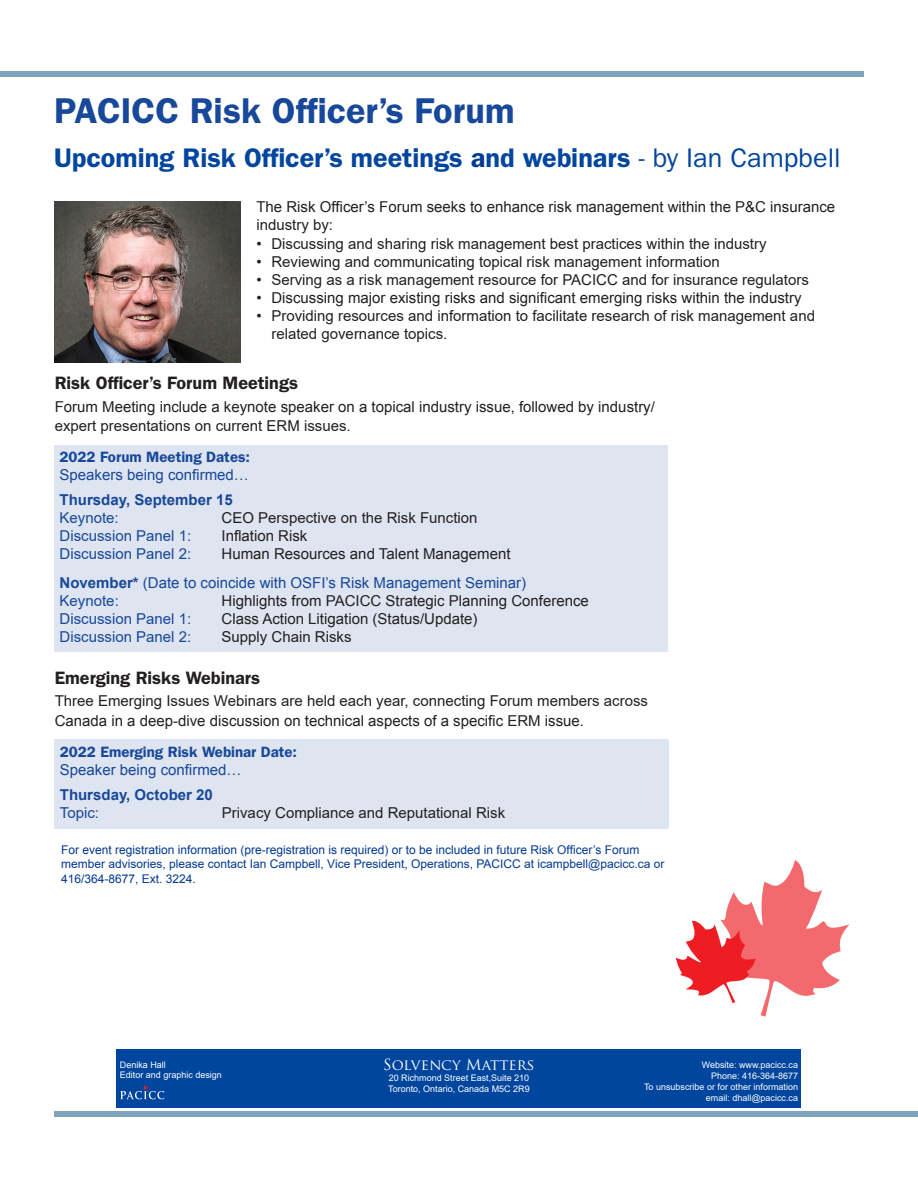
<style>
.page{position:relative;width:918px;height:1188px;background:#fff}
.page>*{position:absolute;margin:0;border:0;box-sizing:border-box;transform-origin:0 0}
.t1{font:600 36px "ITC Franklin Gothic Std";color:#17489a}
.t2{font:600 27px "ITC Franklin Gothic Std";color:#00459e}
.t3{font:600 18px "ITC Franklin Gothic Std";color:#231f20}
.t4{font:15px/18px "Arial";color:#231f20}
.t5{font:15px "Arial";color:#17489a}
.t6{font:600 15px "ITC Franklin Gothic Std";color:#17489a}
.t7{font:700 15px "Arial";color:#17489a}
.t8{font:15px "Trajan Pro";color:#fff}
.t9{font:12px/14.4px "Arial";color:#003894}
.t10{font:9px/10.8px "Arial";color:#fff}
.s1{color:#003894}
.s2{font-weight:400}
.s3{font-weight:700}
</style>
<div class="page">
<div style="left:0;top:71px;width:864px;height:6px;background:#7da3bd"></div>
<div style="left:54px;top:1111px;width:864px;height:6px;background:#7da3bd"></div>
<div style="left:54px;top:445px;width:614px;height:207px;background:#dee4f0"></div>
<div style="left:54px;top:740px;width:614px;height:89px;background:#dee4f0"></div>
<img style="left:54px;top:201px;width:186px;height:162px">
<svg style="left:676px;top:860px;width:174px;height:157px"></svg>
<div style="left:117px;top:1049px;width:684px;height:59px;background:#00459e"></div>
<svg style="left:120px;top:1085px;width:44px;height:14px"></svg>
<h2 class="t1" style="left:54px;top:89px;width:462px">PACICC Risk Officer’s Forum</h2>
<p class="t2" style="left:54px;top:142px;width:788px">Upcoming Risk Officer’s meetings <span class="s1">a</span>nd webinars <span class="s2">- by Ian Campbell</span></p>
<p class="t4" style="left:256px;top:198px;width:580px">The Risk Officer’s Forum seeks to enhance risk management within the P&amp;C insurance industry by:</p>
<p class="t4" style="left:256px;top:235px;width:512px">• Discussing and sharing risk management best practices within the industry</p>
<p class="t4" style="left:256px;top:253px;width:465px">• Reviewing and communicating topical risk management information</p>
<p class="t4" style="left:256px;top:271px;width:554px">• Serving as a risk management resource for PACICC and for insurance regulators</p>
<p class="t4" style="left:256px;top:289px;width:547px">• Discussing major existing risks and significant emerging risks within the industry</p>
<p class="t4" style="left:271px;top:307px;width:545px;text-indent:-15px">• Providing resources and information to facilitate research of risk management and related governance topics.</p>
<h3 class="t3" style="left:55px;top:372px;width:245px">Risk Officer’s Forum Meetings</h3>
<p class="t4" style="left:55px;top:397px;width:602px;line-height:19.8px">Forum Meeting include a keynote speaker on a topical industry issue, followed by industry/ expert presentations on current ERM issues.</p>
<p class="t6" style="left:60px;top:448px;width:192px">2022 Forum Meeting Dates:</p>
<p class="t5" style="left:60px;top:465px;width:191px">Speakers being confirmed…</p>
<p class="t7" style="left:60px;top:490px;width:175px">Thursday, September 15</p>
<p class="t5" style="left:60px;top:508px;width:61px">Keynote:</p>
<p class="t4" style="left:222px;top:509px;width:257px">CEO Perspective on the Risk Function</p>
<p class="t5" style="left:60px;top:526px;width:133px">Discussion Panel 1:</p>
<p class="t4" style="left:222px;top:527px;width:87px">Inflation Risk</p>
<p class="t5" style="left:60px;top:544px;width:133px">Discussion Panel 2:</p>
<p class="t4" style="left:222px;top:545px;width:291px">Human Resources and Talent Management</p>
<p class="t5" style="left:60px;top:573px;width:468px"><span class="s3">November*</span> (Date to coincide with OSFI’s Risk Management Seminar)</p>
<p class="t5" style="left:60px;top:591px;width:61px">Keynote:</p>
<p class="t4" style="left:222px;top:592px;width:369px">Highlights from PACICC Strategic Planning Conference</p>
<p class="t5" style="left:60px;top:609px;width:133px">Discussion Panel 1:</p>
<p class="t4" style="left:222px;top:610px;width:257px">Class Action Litigation (Status/Update)</p>
<p class="t5" style="left:60px;top:627px;width:133px">Discussion Panel 2:</p>
<p class="t4" style="left:222px;top:628px;width:132px">Supply Chain Risks</p>
<h3 class="t3" style="left:55px;top:667px;width:207px">Emerging Risks Webinars</h3>
<p class="t4" style="left:55px;top:691px;width:595px;line-height:19.8px">Three Emerging Issues Webinars are held each year, connecting Forum members across<br>Canada in a deep-dive discussion on technical aspects of a specific ERM issue.</p>
<p class="t6" style="left:60px;top:743px;width:239px">2022 Emerging Risk Webinar Date:</p>
<p class="t5" style="left:60px;top:760px;width:183px">Speaker being confirmed…</p>
<p class="t7" style="left:60px;top:785px;width:155px">Thursday, October 20</p>
<p class="t5" style="left:60px;top:803px;width:41px">Topic:</p>
<p class="t4" style="left:222px;top:804px;width:285px">Privacy Compliance and Reputational Risk</p>
<p class="t9" style="left:61px;top:843px;width:605px">For event registration information (pre-registration is required) or to be included in future Risk Officer’s Forum member advisories, please contact Ian Campbell, Vice President, Operations, PACICC at icampbell@pacicc.ca or<br>416/364-8677, Ext. 3224.</p>
<p class="t10" style="left:120px;top:1059px;width:104px">Denika Hall<br>Editor and graphic design</p>
<p class="t8" style="left:383px;top:1055px;width:153px">Solvency Matters</p>
<p class="t10" style="left:388px;top:1072px;width:143px">20 Richmond Street East,Suite 210<br>Toronto, Ontario, Canada M5C 2R9</p>
<p class="t10" style="left:702px;top:1060px;width:98px;text-align:right">Website: www.pacicc.ca<br>Phone: 416-364-8677</p>
<p class="t10" style="left:644px;top:1081px;width:156px;text-align:right">To unsubscribe or for other information email: dhall@pacicc.ca</p>
</div>
